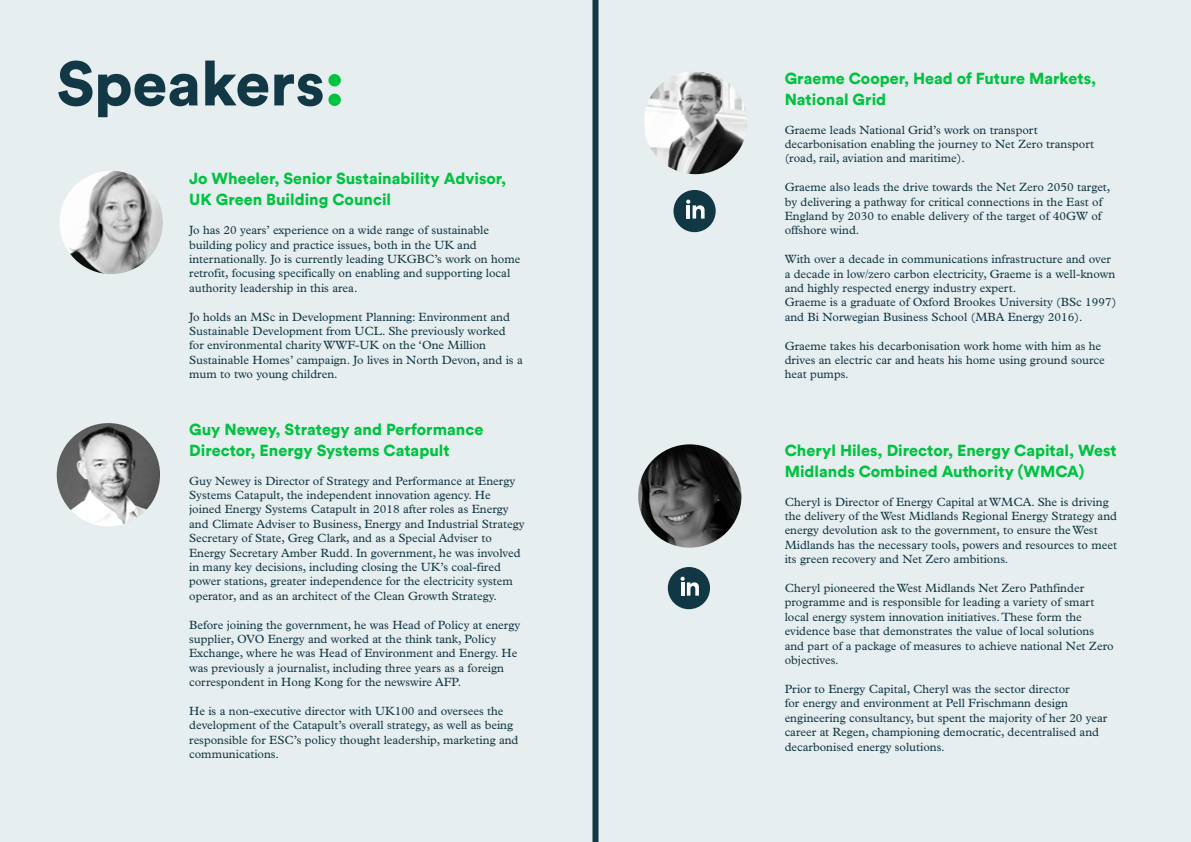
<style>
.page{position:relative;width:1191px;height:842px;background:#e7eef0}
.page>*{position:absolute;margin:0;border:0;box-sizing:border-box;transform-origin:0 0}
.t1{font:900 62px "Circular";color:#123845}
.t2{font:900 16px/21px "Circular";color:#01c241}
.t3{font:12px/14.4px "Plantin";color:#123845}
.s1{color:#01c241}
</style>
<div class="page">
<div style="left:673px;top:190px;width:42px;height:42px;background:#113744;border-radius:50%"></div>
<svg style="left:686px;top:200px;width:18px;height:19px"></svg>
<div style="left:668px;top:567px;width:42px;height:42px;background:#113744;border-radius:50%"></div>
<svg style="left:680px;top:577px;width:19px;height:19px"></svg>
<img style="left:57px;top:423px;width:103px;height:103px;border-radius:52px">
<img style="left:643px;top:71px;width:104px;height:103px;border-radius:52px">
<img style="left:638px;top:444px;width:103px;height:104px;border-radius:52px">
<div style="left:592px;top:0;width:6px;height:842px;background:#123845"></div>
<img style="left:60px;top:171px;width:103px;height:103px;border-radius:52px">
<h1 class="t1" style="left:57px;top:42px;width:289px">Speakers<span class="s1">:</span></h1>
<h2 class="t2" style="left:189px;top:168px;width:319px">Jo Wheeler, Senior Sustainability Advisor,<br>UK Green Building Council</h2>
<p class="t3" style="left:189px;top:223px;width:333px">Jo has 20 years’ experience on a wide range of sustainable building policy and practice issues, both in the UK and internationally. Jo is currently leading UKGBC’s work on home retrofit, focusing specifically on enabling and supporting local authority leadership in this area.</p>
<p class="t3" style="left:189px;top:309px;width:335px">Jo holds an MSc in Development Planning: Environment and Sustainable Development from UCL. She previously worked for environmental charity WWF-UK on the ‘One Million Sustainable Homes’ campaign. Jo lives in North Devon, and is a mum to two young children.</p>
<h2 class="t2" style="left:189px;top:418px;width:296px">Guy Newey, Strategy and Performance<br>Director, Energy Systems Catapult</h2>
<p class="t3" style="left:189px;top:473px;width:337px">Guy Newey is Director of Strategy and Performance at Energy Systems Catapult, the independent innovation agency. He joined Energy Systems Catapult in 2018 after roles as Energy and Climate Adviser to Business, Energy and Industrial Strategy Secretary of State, Greg Clark, and as a Special Adviser to Energy Secretary Amber Rudd. In government, he was involved in many key decisions, including closing the UK’s coal-fired power stations, greater independence for the electricity system operator, and as an architect of the Clean Growth Strategy.</p>
<p class="t3" style="left:189px;top:617px;width:332px">Before joining the government, he was Head of Policy at energy supplier, OVO Energy and worked at the think tank, Policy Exchange, where he was Head of Environment and Energy. He was previously a journalist, including three years as a foreign correspondent in Hong Kong for the newswire AFP.</p>
<p class="t3" style="left:189px;top:703px;width:331px">He is a non-executive director with UK100 and oversees the development of the Catapult’s overall strategy, as well as being responsible for ESC’s policy thought leadership, marketing and communications.</p>
<h2 class="t2" style="left:784px;top:67px;width:313px">Graeme Cooper, Head of Future Markets,<br>National Grid</h2>
<p class="t3" style="left:784px;top:122px;width:311px">Graeme leads National Grid’s work on transport decarbonisation enabling the journey to Net Zero transport (road, rail, aviation and maritime).</p>
<p class="t3" style="left:784px;top:180px;width:327px">Graeme also leads the drive towards the Net Zero 2050 target, by delivering a pathway for critical connections in the East of England by 2030 to enable delivery of the target of 40GW of offshore wind.</p>
<p class="t3" style="left:784px;top:252px;width:333px">With over a decade in communications infrastructure and over a decade in low/zero carbon electricity, Graeme is a well-known and highly respected energy industry expert.<br>Graeme is a graduate of Oxford Brookes University (BSc 1997) and Bi Norwegian Business School (MBA Energy 2016).</p>
<p class="t3" style="left:784px;top:338px;width:322px">Graeme takes his decarbonisation work home with him as he drives an electric car and heats his home using ground source heat pumps.</p>
<h2 class="t2" style="left:784px;top:439px;width:333px">Cheryl Hiles, Director, Energy Capital, West<br>Midlands Combined Authority (WMCA)</h2>
<p class="t3" style="left:784px;top:494px;width:334px">Cheryl is Director of Energy Capital at WMCA. She is driving the delivery of the West Midlands Regional Energy Strategy and energy devolution ask to the government, to ensure the West Midlands has the necessary tools, powers and resources to meet its green recovery and Net Zero ambitions.</p>
<p class="t3" style="left:784px;top:581px;width:330px">Cheryl pioneered the West Midlands Net Zero Pathfinder programme and is responsible for leading a variety of smart local energy system innovation initiatives. These form the evidence base that demonstrates the value of local solutions and part of a package of measures to achieve national Net Zero objectives.</p>
<p class="t3" style="left:784px;top:681px;width:324px">Prior to Energy Capital, Cheryl was the sector director<br>for energy and environment at Pell Frischmann design engineering consultancy, but spent the majority of her 20 year career at Regen, championing democratic, decentralised and decarbonised energy solutions.</p>
</div>
